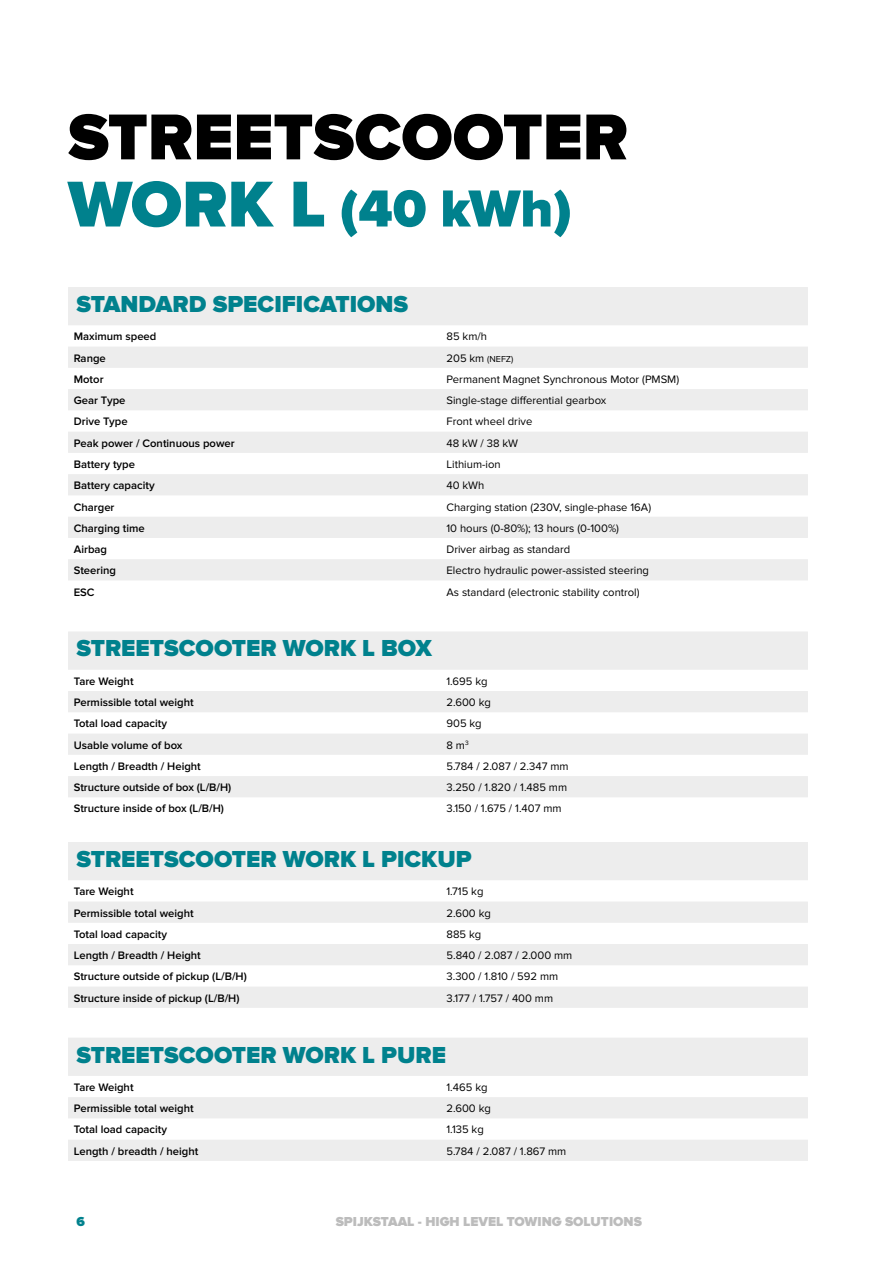
<style>
.page{position:relative;width:893px;height:1263px;background:#fff}
.page>*{position:absolute;margin:0;border:0;box-sizing:border-box;transform-origin:0 0}
.t1{font:900 67.2px "Proxima Nova A";color:#000}
.t2{font:900 54px "Proxima Nova A";color:#00818d}
.t3{font:900 24px "Proxima Nova A";color:#00818d}
.t4{font:900 13.5px "Proxima Nova A";color:#bcbcbc}
.t5{font:900 13.5px "Proxima Nova A";color:#00818d}
.t6{font:11.25px "Proxima Nova";color:#000}
.t7{font:600 11.25px "Proxima Nova";color:#000}
.t8{font:9px "Proxima Nova";color:#000}
.s1{font-size:67.2px}
.s2{font-size:11.25px}
</style>
<div class="page">
<svg style="left:68px;top:287px;width:740px;height:293px;fill:#ededed"></svg>
<svg style="left:68px;top:632px;width:740px;height:165px;fill:#ededed"></svg>
<svg style="left:68px;top:842px;width:740px;height:166px;fill:#ededed"></svg>
<svg style="left:68px;top:1038px;width:740px;height:123px;fill:#ededed"></svg>
<h1 class="t1" style="left:68px;top:98px;width:562px">STREETSCOOTER</h1>
<h2 class="t2" style="left:68px;top:177px;width:505px"><span class="s1">WORK L</span> (40 kWh)</h2>
<h3 class="t3" style="left:77px;top:290px;width:333px">STANDARD SPECIFICATIONS</h3>
<p class="t7" style="left:74px;top:330px;width:84px">Maximum speed</p>
<p class="t6" style="left:446px;top:330px;width:42px">85 km/h</p>
<p class="t7" style="left:74px;top:351px;width:34px">Range</p>
<p class="t8" style="left:446px;top:353px;width:68px"><span class="s2">205 km</span> (NEFZ)</p>
<p class="t7" style="left:74px;top:373px;width:31px">Motor</p>
<p class="t6" style="left:446px;top:373px;width:234px">Permanent Magnet Synchronous Motor (PMSM)</p>
<p class="t7" style="left:74px;top:394px;width:53px">Gear Type</p>
<p class="t6" style="left:446px;top:394px;width:161px">Single-stage differential gearbox</p>
<p class="t7" style="left:74px;top:415px;width:55px">Drive Type</p>
<p class="t6" style="left:446px;top:415px;width:87px">Front wheel drive</p>
<p class="t7" style="left:74px;top:436px;width:162px">Peak power / Continuous power</p>
<p class="t6" style="left:446px;top:436px;width:73px">48 kW / 38 kW</p>
<p class="t7" style="left:74px;top:458px;width:63px">Battery type</p>
<p class="t6" style="left:446px;top:458px;width:56px">Lithium-ion</p>
<p class="t7" style="left:74px;top:479px;width:82px">Battery capacity</p>
<p class="t6" style="left:446px;top:479px;width:39px">40 kWh</p>
<p class="t7" style="left:74px;top:500px;width:42px">Charger</p>
<p class="t6" style="left:446px;top:500px;width:206px">Charging station (230V, single-phase 16A)</p>
<p class="t7" style="left:74px;top:521px;width:72px">Charging time</p>
<p class="t6" style="left:446px;top:522px;width:174px">10 hours (0-80%); 13 hours (0-100%)</p>
<p class="t7" style="left:74px;top:543px;width:35px">Airbag</p>
<p class="t6" style="left:446px;top:543px;width:125px">Driver airbag as standard</p>
<p class="t7" style="left:74px;top:564px;width:44px">Steering</p>
<p class="t6" style="left:446px;top:564px;width:204px">Electro hydraulic power-assisted steering</p>
<p class="t7" style="left:74px;top:585px;width:22px">ESC</p>
<p class="t6" style="left:446px;top:585px;width:195px">As standard (electronic stability control)</p>
<h3 class="t3" style="left:77px;top:634px;width:357px">STREETSCOOTER WORK L BOX</h3>
<p class="t7" style="left:74px;top:675px;width:61px">Tare Weight</p>
<p class="t6" style="left:446px;top:675px;width:43px">1.695 kg</p>
<p class="t7" style="left:74px;top:696px;width:121px">Permissible total weight</p>
<p class="t6" style="left:446px;top:696px;width:46px">2.600 kg</p>
<p class="t7" style="left:74px;top:717px;width:95px">Total load capacity</p>
<p class="t6" style="left:446px;top:717px;width:37px">905 kg</p>
<p class="t7" style="left:74px;top:738px;width:110px">Usable volume of box</p>
<p class="t6" style="left:446px;top:738px;width:24px">8 m<sup>3</sup></p>
<p class="t7" style="left:74px;top:760px;width:129px">Length / Breadth / Height</p>
<p class="t6" style="left:446px;top:760px;width:124px">5.784 / 2.087 / 2.347 mm</p>
<p class="t7" style="left:74px;top:781px;width:159px">Structure outside of box (L/B/H)</p>
<p class="t6" style="left:446px;top:781px;width:122px">3.250 / 1.820 / 1.485 mm</p>
<p class="t7" style="left:74px;top:802px;width:152px">Structure inside of box (L/B/H)</p>
<p class="t6" style="left:446px;top:802px;width:117px">3.150 / 1.675 / 1.407 mm</p>
<h3 class="t3" style="left:77px;top:845px;width:397px">STREETSCOOTER WORK L PICKUP</h3>
<p class="t7" style="left:74px;top:885px;width:61px">Tare Weight</p>
<p class="t6" style="left:446px;top:885px;width:39px">1.715 kg</p>
<p class="t7" style="left:74px;top:906px;width:121px">Permissible total weight</p>
<p class="t6" style="left:446px;top:906px;width:46px">2.600 kg</p>
<p class="t7" style="left:74px;top:928px;width:95px">Total load capacity</p>
<p class="t6" style="left:446px;top:928px;width:36px">885 kg</p>
<p class="t7" style="left:74px;top:949px;width:129px">Length / Breadth / Height</p>
<p class="t6" style="left:446px;top:949px;width:127px">5.840 / 2.087 / 2.000 mm</p>
<p class="t7" style="left:74px;top:970px;width:174px">Structure outside of pickup (L/B/H)</p>
<p class="t6" style="left:446px;top:970px;width:113px">3.300 / 1.810 / 592 mm</p>
<p class="t7" style="left:74px;top:991px;width:167px">Structure inside of pickup (L/B/H)</p>
<p class="t6" style="left:446px;top:991px;width:108px">3.177 / 1.757 / 400 mm</p>
<h3 class="t3" style="left:77px;top:1040px;width:371px">STREETSCOOTER WORK L PURE</h3>
<p class="t7" style="left:74px;top:1081px;width:61px">Tare Weight</p>
<p class="t6" style="left:446px;top:1081px;width:43px">1.465 kg</p>
<p class="t7" style="left:74px;top:1102px;width:121px">Permissible total weight</p>
<p class="t6" style="left:446px;top:1102px;width:46px">2.600 kg</p>
<p class="t7" style="left:74px;top:1123px;width:95px">Total load capacity</p>
<p class="t6" style="left:446px;top:1123px;width:39px">1.135 kg</p>
<p class="t7" style="left:74px;top:1144px;width:126px">Length / breadth / height</p>
<p class="t6" style="left:446px;top:1144px;width:121px">5.784 / 2.087 / 1.867 mm</p>
<p class="t5" style="left:77px;top:1213px;width:10px">6</p>
<p class="t4" style="left:336px;top:1213px;width:308px">SPIJKSTAAL - HIGH LEVEL TOWING SOLUTIONS</p>
</div>
